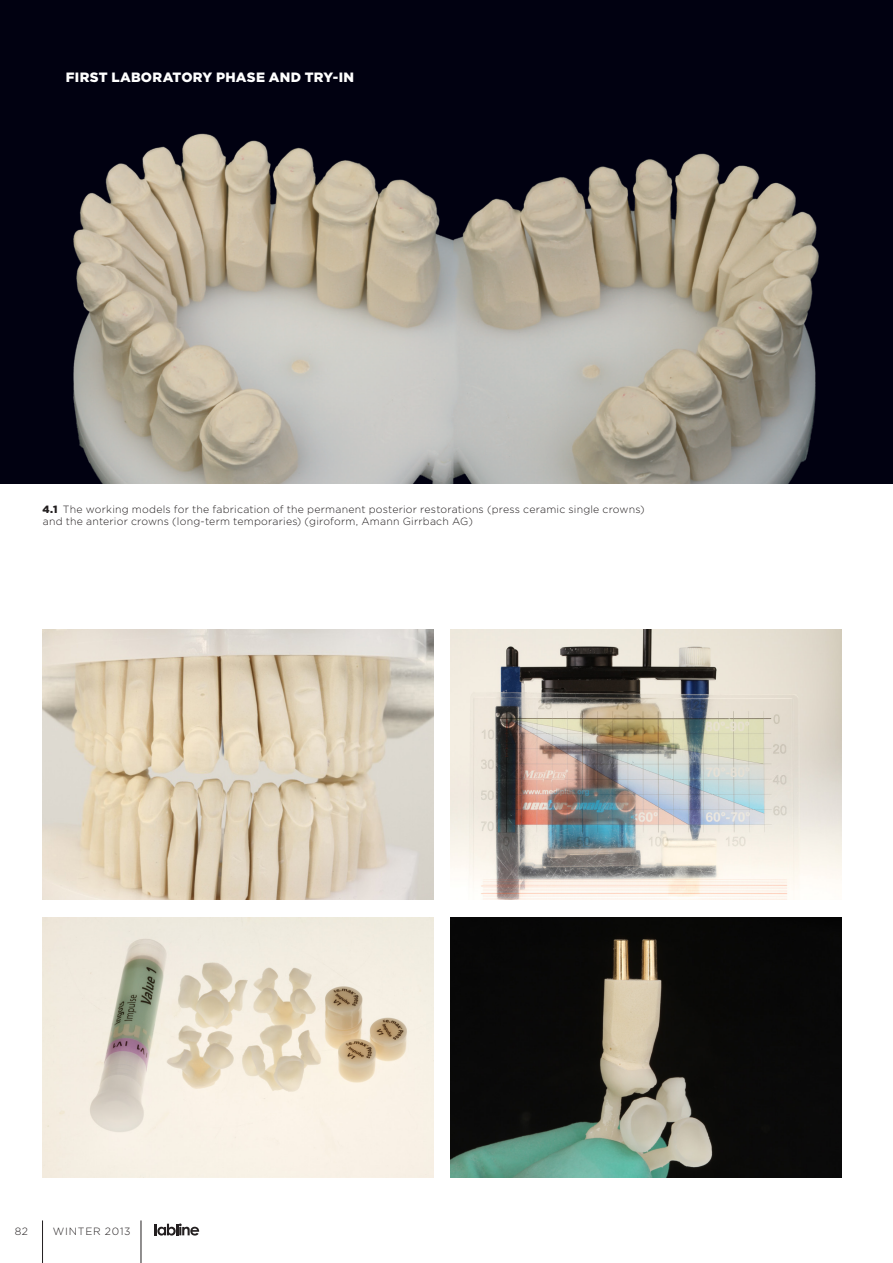
<style>
.page{position:relative;width:893px;height:1263px;background:#fff}
.page>*{position:absolute;margin:0;border:0;box-sizing:border-box;transform-origin:0 0}
._04_section_header{font:900 13.5px "Gotham";letter-spacing:.02em;color:#fff}
._01_caption_gotham_l{font:300 10.5px/12px "Gotham";letter-spacing:.02em;color:#231f20}
._01_caption_gotham_l-2{font:300 10.5px "Gotham";letter-spacing:.07em;color:#231f20}
.s1{font-weight:900}
</style>
<div class="page">
<hr style="left:141px;top:1220px;width:1px;height:43px;background:#231f20">
<hr style="left:42px;top:1220px;width:1px;height:43px;background:#231f20">
<svg style="left:155px;top:1223px;width:44px;height:12px"></svg>
<div style="left:0;top:0;width:893px;height:483px;background:#010111"></div>
<img style="left:73px;top:133px;width:746px;height:350px">
<img style="left:43px;top:917px;width:390px;height:261px">
<img style="left:451px;top:917px;width:391px;height:261px">
<img style="left:451px;top:629px;width:391px;height:271px">
<img style="left:43px;top:629px;width:390px;height:271px">
<p class="_04_section_header" style="left:66px;top:67px;width:290px">FIRST LABORATORY PHASE AND TRY-IN</p>
<p class="_01_caption_gotham_l" style="left:42px;top:503px;width:604px"><span class="s1">4.1</span> The working models for the fabrication of the permanent posterior restorations (press ceramic single crowns) and the anterior crowns (long-term temporaries) (giroform, Amann Girrbach AG)</p>
<p class="_01_caption_gotham_l" style="left:15px;top:1225px;width:15px">82</p>
<p class="_01_caption_gotham_l-2" style="left:53px;top:1225px;width:79px">WINTER 2013</p>
</div>
